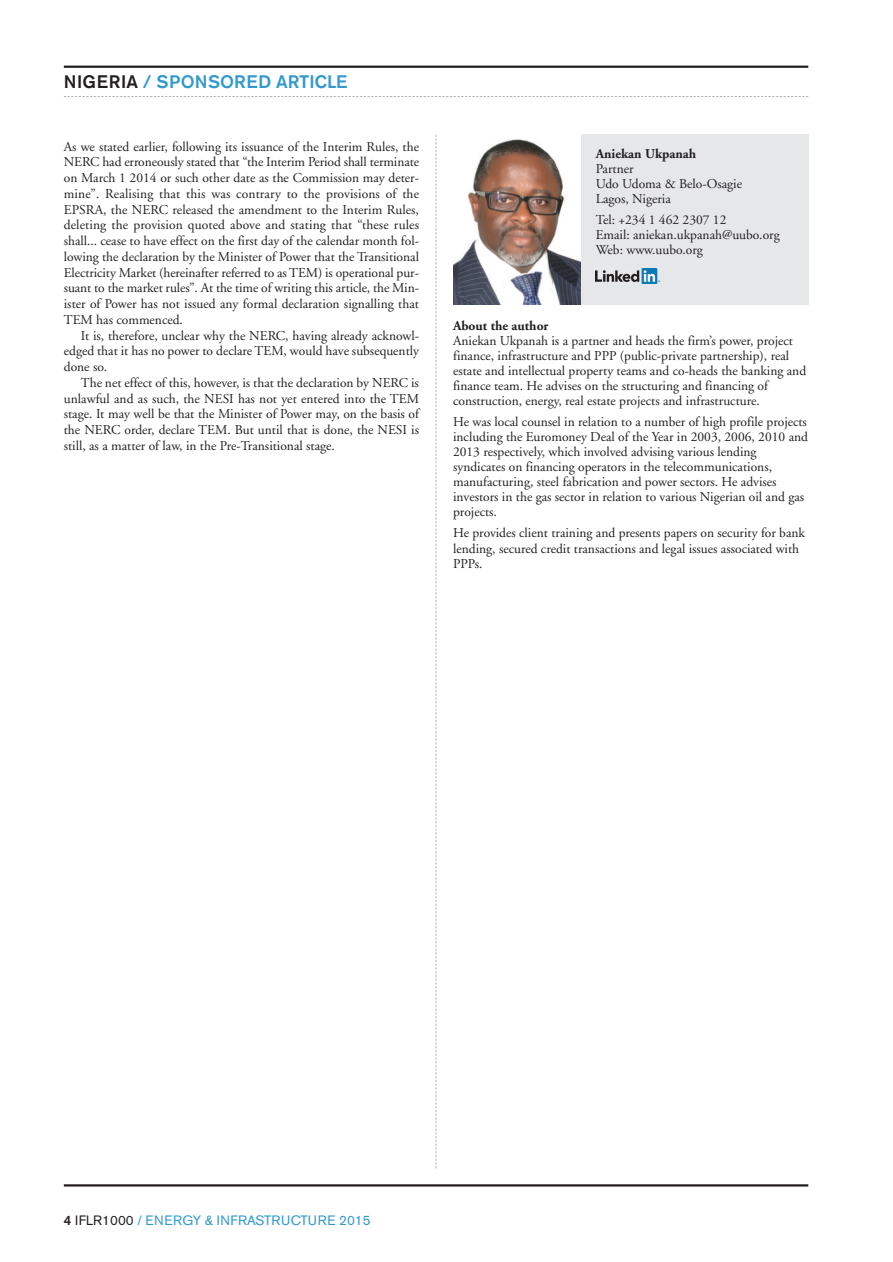
<style>
.page{position:relative;width:893px;height:1262px;background:#fff}
.page>*{position:absolute;margin:0;border:0;box-sizing:border-box;transform-origin:0 0}
.t1{font:500 18px "Akzidenz Grotesk BE";color:#3199cd}
.t2{font:13.5px/15.8px "Adobe Garamond";color:#231f20}
.t3{font:13.5px "Akzidenz Grotesk BE";color:#3199cd}
.t4{font:700 13.5px "Adobe Garamond";color:#231f20}
.s1{color:#231f20}
.s2{font-weight:500;color:#231f20}
</style>
<div class="page">
<svg style="left:435px;top:135px;width:1px;height:1033px"></svg>
<svg style="left:64px;top:96px;width:744px;height:1px"></svg>
<hr style="left:64px;top:66px;width:744px;height:2px;background:#231f20">
<hr style="left:64px;top:1184px;width:744px;height:2px;background:#231f20">
<div style="left:453px;top:135px;width:355px;height:170px;background:#e6e7e9"></div>
<img style="left:595px;top:268px;width:64px;height:15px">
<img style="left:453px;top:135px;width:127px;height:170px">
<h1 class="t1" style="left:64px;top:75px;width:285px"><span class="s1">NIGERIA</span> / SPONSORED ARTICLE</h1>
<p class="t2" style="left:64px;top:140px;width:357px;text-align:justify">As we stated earlier, following its issuance of the Interim Rules, the NERC had erroneously stated that “the Interim Period shall terminate on March 1 2014 or such other date as the Commission may deter&shy;mine”. Realising that this was contrary to the provisions of the EPSRA, the NERC released the amendment to the Interim Rules, deleting the provision quoted above and stating that “these rules shall... cease to have effect on the first day of the calendar month fol&shy;lowing the declaration by the Minister of Power that the Transitional Electricity Market (hereinafter referred to as TEM) is operational pur&shy;suant to the market rules”. At the time of writing this article, the Min&shy;ister of Power has not issued any formal declaration signalling that TEM has commenced.</p>
<p class="t2" style="left:64px;top:329px;width:357px;text-align:justify;text-indent:17px">It is, therefore, unclear why the NERC, having already acknowl&shy;edged that it has no power to declare TEM, would have subsequently done so.</p>
<p class="t2" style="left:64px;top:376px;width:357px;text-align:justify;text-indent:17px">The net effect of this, however, is that the declaration by NERC is unlawful and as such, the NESI has not yet entered into the TEM stage. It may well be that the Minister of Power may, on the basis of the NERC order, declare TEM. But until that is done, the NESI is still, as a matter of law, in the Pre-Transitional stage.</p>
<p class="t4" style="left:595px;top:148px;width:102px">Aniekan Ukpanah</p>
<p class="t2" style="left:595px;top:162px;width:148px;line-height:15px">Partner<br>Udo Udoma &amp; Belo-Osagie<br>Lagos, Nigeria</p>
<p class="t2" style="left:595px;top:214px;width:185px;line-height:15px">Tel: +234 1 462 2307 12<br>Email: aniekan.ukpanah@uubo.org<br>Web: www.uubo.org</p>
<p class="t4" style="left:453px;top:320px;width:97px">About the author</p>
<p class="t2" style="left:453px;top:334px;width:355px;line-height:15px">Aniekan Ukpanah is a partner and heads the firm’s power, project finance, infrastructure and PPP (public-private partnership), real estate and intellectual property teams and co-heads the banking and finance team. He advises on the structuring and financing of construction, energy, real estate projects and infrastructure.</p>
<p class="t2" style="left:453px;top:415px;width:356px;line-height:15px">He was local counsel in relation to a number of high profile projects including the Euromoney Deal of the Year in 2003, 2006, 2010 and 2013 respectively, which involved advising various lending syndicates on financing operators in the telecommunications, manufacturing, steel fabrication and power sectors. He advises investors in the gas sector in relation to various Nigerian oil and gas projects.</p>
<p class="t2" style="left:453px;top:527px;width:353px;line-height:15px">He provides client training and presents papers on security for bank lending, secured credit transactions and legal issues associated with<br>PPPs.</p>
<p class="t3" style="left:64px;top:1215px;width:308px"><span class="s2">4</span> <span class="s1">IFLR1000</span> / ENERGY &amp; INFRASTRUCTURE 2015</p>
</div>
